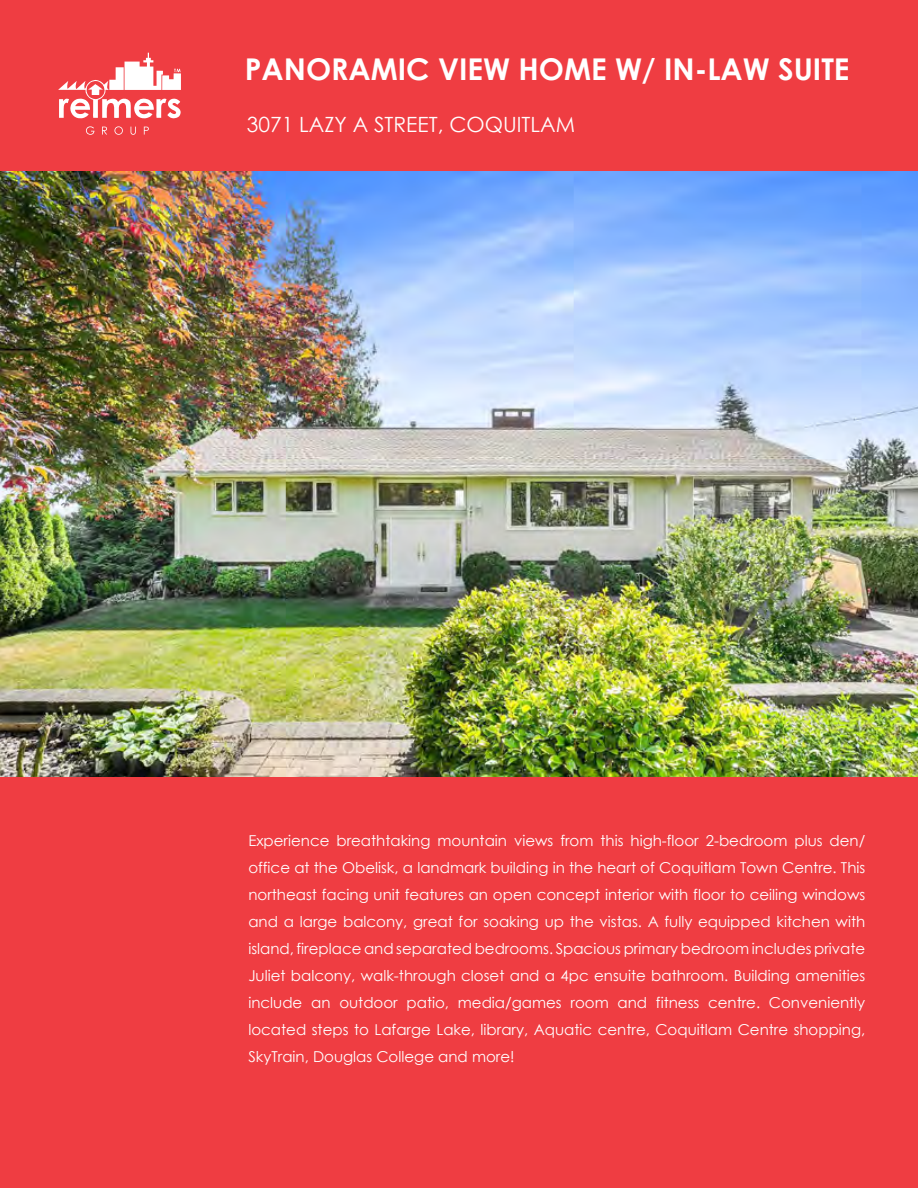
<style>
.page{position:relative;width:918px;height:1188px;background:#ef3d42}
.page>*{position:absolute;margin:0;border:0;box-sizing:border-box;transform-origin:0 0}
.t1{font:700 30px "Century Gothic";color:#fff}
.t2{font:21px "Century Gothic";color:#fff}
.t3{font:15px/27px "Century Gothic";color:#fff;text-align:justify}
</style>
<div class="page">
<img style="left:0;top:171px;width:918px;height:606px">
<svg style="left:58px;top:52px;width:123px;height:83px"></svg>
<h1 class="t1" style="left:245px;top:46px;width:606px">PANORAMIC VIEW HOME W/ IN-LAW SUITE</h1>
<h2 class="t2" style="left:247px;top:110px;width:330px">3071 LAZY A STREET, COQUITLAM</h2>
<p class="t3" style="left:248px;top:827px;width:618px">Experience breathtaking mountain views from this high-floor 2-bedroom plus den/ office at the Obelisk, a landmark building in the heart of Coquitlam Town Centre. This northeast facing unit features an open concept interior with floor to ceiling windows and a large balcony, great for soaking up the vistas. A fully equipped kitchen with island, fireplace and separated bedrooms. Spacious primary bedroom includes private Juliet balcony, walk-through closet and a 4pc ensuite bathroom. Building amenities include an outdoor patio, media/games room and fitness centre. Conveniently located steps to Lafarge Lake, library, Aquatic centre, Coquitlam Centre shopping, SkyTrain, Douglas College and more!</p>
</div>
